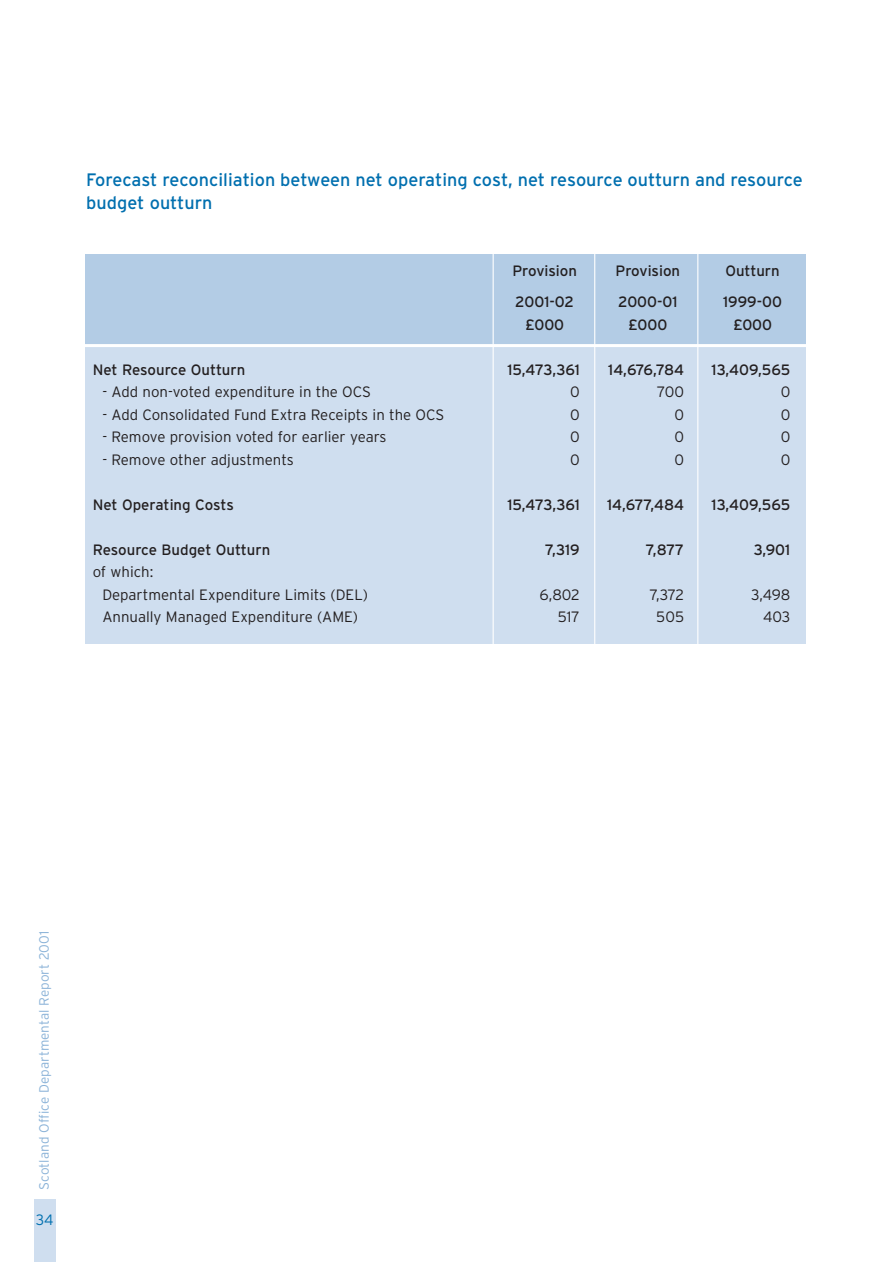
<style>
.page{position:relative;width:893px;height:1262px;background:#fff}
.page>*{position:absolute;margin:0;border:0;box-sizing:border-box;transform-origin:0 0}
.t1{font:18px/22.5px "Interstate";letter-spacing:-.005em;color:#006faf}
.t2{font:300 15px/22.5px "Interstate";color:#231f20}
.t3{font:15px "Interstate";color:#231f20}
.t4{font:300 15px "Interstate";color:#006faf}
.t5{font:300 13.5px "Interstate";color:#8bb3d8}
</style>
<div class="page">
<div style="left:85px;top:254px;width:720px;height:389px;background:#cfdeef"></div>
<div style="left:85px;top:254px;width:720px;height:91px;background:#b3cce5"></div>
<div style="left:34px;top:1199px;width:21px;height:63px;background:#cfdeef"></div>
<hr style="left:77px;top:344px;width:741px;height:3px;background:#fff">
<hr style="left:492px;top:248px;width:1px;height:414px;background:#fff">
<hr style="left:594px;top:248px;width:1px;height:414px;background:#fff">
<hr style="left:697px;top:248px;width:1px;height:414px;background:#fff">
<p class="t1" style="left:86px;top:171px;width:718px">Forecast reconciliation between net operating cost, net resource outturn and resource budget outturn</p>
<p class="t3" style="left:512px;top:264px;width:66px">Provision</p>
<p class="t3" style="left:615px;top:264px;width:66px">Provision</p>
<p class="t3" style="left:725px;top:264px;width:56px">Outturn</p>
<p class="t3" style="left:515px;top:295px;width:60px">2001-02</p>
<p class="t3" style="left:618px;top:295px;width:61px">2000-01</p>
<p class="t3" style="left:723px;top:295px;width:60px">1999-00</p>
<p class="t3" style="left:525px;top:317px;width:41px">£000</p>
<p class="t3" style="left:628px;top:317px;width:41px">£000</p>
<p class="t3" style="left:733px;top:317px;width:41px">£000</p>
<p class="t3" style="left:93px;top:362px;width:154px">Net Resource Outturn</p>
<p class="t3" style="left:507px;top:362px;width:74px">15,473,361</p>
<p class="t3" style="left:608px;top:362px;width:77px">14,676,784</p>
<p class="t3" style="left:711px;top:362px;width:80px">13,409,565</p>
<p class="t2" style="left:102px;top:383px;width:270px">- Add non-voted expenditure in the OCS</p>
<p class="t2" style="left:570px;top:383px;width:11px">0</p>
<p class="t2" style="left:657px;top:383px;width:28px">700</p>
<p class="t2" style="left:780px;top:383px;width:11px">0</p>
<p class="t2" style="left:102px;top:405px;width:343px">- Add Consolidated Fund Extra Receipts in the OCS</p>
<p class="t2" style="left:570px;top:405px;width:11px">0</p>
<p class="t2" style="left:674px;top:405px;width:11px">0</p>
<p class="t2" style="left:780px;top:405px;width:11px">0</p>
<p class="t2" style="left:102px;top:428px;width:286px">- Remove provision voted for earlier years</p>
<p class="t2" style="left:570px;top:428px;width:11px">0</p>
<p class="t2" style="left:674px;top:428px;width:11px">0</p>
<p class="t2" style="left:780px;top:428px;width:11px">0</p>
<p class="t2" style="left:102px;top:450px;width:193px">- Remove other adjustments</p>
<p class="t2" style="left:570px;top:450px;width:11px">0</p>
<p class="t2" style="left:674px;top:450px;width:11px">0</p>
<p class="t2" style="left:780px;top:450px;width:11px">0</p>
<p class="t3" style="left:93px;top:497px;width:143px">Net Operating Costs</p>
<p class="t3" style="left:507px;top:497px;width:74px">15,473,361</p>
<p class="t3" style="left:607px;top:497px;width:78px">14,677,484</p>
<p class="t3" style="left:711px;top:497px;width:80px">13,409,565</p>
<p class="t3" style="left:93px;top:542px;width:179px">Resource Budget Outturn</p>
<p class="t3" style="left:545px;top:542px;width:36px">7,319</p>
<p class="t3" style="left:646px;top:542px;width:40px">7,877</p>
<p class="t3" style="left:753px;top:542px;width:38px">3,901</p>
<p class="t2" style="left:102px;top:563px;width:267px;text-indent:-10px">of which:<br>Departmental Expenditure Limits (DEL)</p>
<p class="t2" style="left:539px;top:585px;width:42px">6,802</p>
<p class="t2" style="left:649px;top:585px;width:36px">7,372</p>
<p class="t2" style="left:751px;top:585px;width:41px">3,498</p>
<p class="t2" style="left:102px;top:608px;width:257px">Annually Managed Expenditure (AME)</p>
<p class="t2" style="left:558px;top:608px;width:23px">517</p>
<p class="t2" style="left:656px;top:608px;width:29px">505</p>
<p class="t2" style="left:763px;top:608px;width:29px">403</p>
<p class="t5" style="left:38px;top:1189px;width:260px;rotate:-90deg">Scotland Office Departmental Report 2001</p>
<p class="t4" style="left:36px;top:1212px;width:19px">34</p>
</div>
